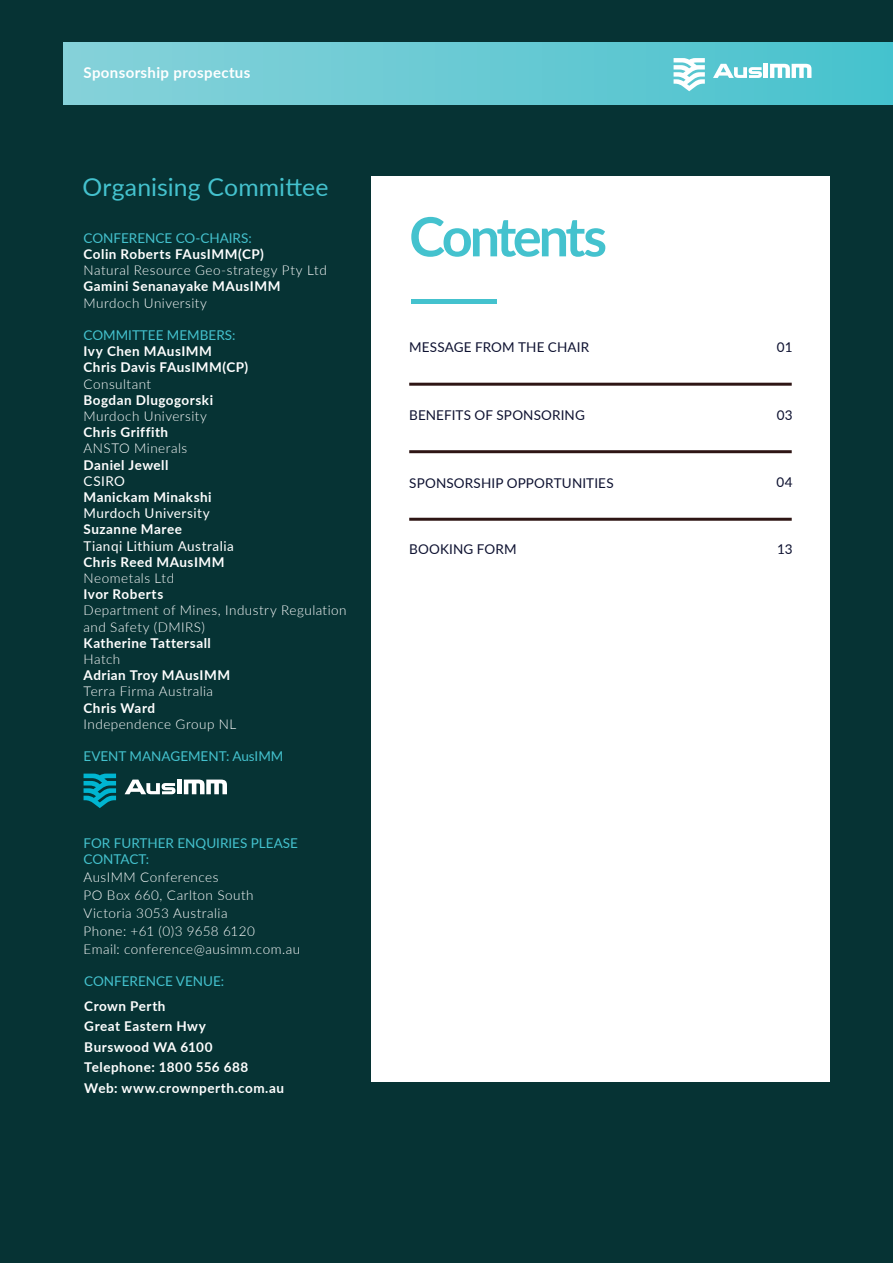
<style>
.page{position:relative;width:893px;height:1263px;background:#063334}
.page>*{position:absolute;margin:0;border:0;box-sizing:border-box;transform-origin:0 0}
.t1{font:700 54px "Lato";letter-spacing:-.06em;color:#44c2ce}
.t2{font:24.75px "Lato";letter-spacing:.005em;color:#44c2ce}
.t3{font:700 15px "Lato";letter-spacing:.025em;color:#fff}
.t4{font:700 13.5px/20.4px "Lato";letter-spacing:.035em;color:#fff}
.t5{font:300 13.5px/18px "Lato";letter-spacing:.035em;color:#fff}
.t6{font:13.5px/16.2px "Lato";color:#44c2ce}
.t7{font:13.5px "Lato";letter-spacing:.01em;color:#0e1231}
.t8{font:13.5px "Lato";letter-spacing:.035em;color:#fff}
</style>
<div class="page">
<div style="left:371px;top:176px;width:458px;height:906px;background:#fff"></div>
<hr style="left:409px;top:383px;width:383px;height:3px;background:#2e1514">
<hr style="left:409px;top:450px;width:383px;height:3px;background:#2e1514">
<hr style="left:409px;top:518px;width:383px;height:3px;background:#2e1514">
<svg style="left:184px;top:779px;width:43px;height:15px"></svg>
<div style="left:177px;top:779px;width:5px;height:15px;background:#fff"></div>
<svg style="left:125px;top:779px;width:50px;height:15px"></svg>
<svg style="left:84px;top:774px;width:32px;height:34px"></svg>
<div style="left:64px;top:43px;width:829px;height:61px;background:linear-gradient(to right,#87d1d9,#48c2ce)"></div>
<svg style="left:770px;top:64px;width:41px;height:14px"></svg>
<hr style="left:764px;top:64px;width:4px;height:14px;background:#fff">
<svg style="left:713px;top:64px;width:49px;height:14px"></svg>
<svg style="left:674px;top:58px;width:31px;height:33px"></svg>
<p class="t3" style="left:84px;top:61px;width:168px">Sponsorship prospectus</p>
<h2 class="t2" style="left:82px;top:170px;width:248px">Organising Committee</h2>
<p class="t6" style="left:84px;top:229px;width:170px">CONFERENCE CO-CHAIRS:</p>
<p class="t4" style="left:84px;top:243px;width:182px">Colin Roberts FAusIMM(CP)</p>
<p class="t5" style="left:84px;top:261px;width:245px">Natural Resource Geo-strategy Pty Ltd</p>
<p class="t4" style="left:84px;top:276px;width:198px">Gamini Senanayake MAusIMM</p>
<p class="t5" style="left:84px;top:293px;width:125px">Murdoch University</p>
<p class="t6" style="left:84px;top:326px;width:153px">COMMITTEE MEMBERS:</p>
<p class="t4" style="left:84px;top:343px;width:166px;line-height:16.2px">Ivy Chen MAusIMM<br>Chris Davis FAusIMM(CP)</p>
<p class="t5" style="left:84px;top:374px;width:69px">Consultant</p>
<p class="t4" style="left:84px;top:389px;width:131px">Bogdan Dlugogorski</p>
<p class="t5" style="left:84px;top:407px;width:125px">Murdoch University</p>
<p class="t4" style="left:84px;top:422px;width:86px">Chris Griffith</p>
<p class="t5" style="left:84px;top:439px;width:105px">ANSTO Minerals</p>
<p class="t4" style="left:84px;top:454px;width:86px">Daniel Jewell</p>
<p class="t8" style="left:84px;top:471px;width:43px">CSIRO</p>
<p class="t4" style="left:84px;top:486px;width:130px">Manickam Minakshi</p>
<p class="t8" style="left:84px;top:504px;width:128px">Murdoch University</p>
<p class="t4" style="left:84px;top:519px;width:100px">Suzanne Maree</p>
<p class="t8" style="left:84px;top:536px;width:152px">Tianqi Lithium Australia</p>
<p class="t4" style="left:84px;top:551px;width:143px">Chris Reed MAusIMM</p>
<p class="t5" style="left:84px;top:569px;width:92px">Neometals Ltd</p>
<p class="t4" style="left:84px;top:584px;width:81px">Ivor Roberts</p>
<p class="t5" style="left:84px;top:602px;width:265px;line-height:16.2px">Department of Mines, Industry Regulation and Safety (DMIRS)</p>
<p class="t4" style="left:84px;top:632px;width:129px">Katherine Tattersall</p>
<p class="t5" style="left:84px;top:650px;width:38px">Hatch</p>
<p class="t4" style="left:84px;top:665px;width:148px">Adrian Troy MAusIMM</p>
<p class="t5" style="left:84px;top:682px;width:131px">Terra Firma Australia</p>
<p class="t4" style="left:84px;top:697px;width:73px">Chris Ward</p>
<p class="t5" style="left:84px;top:714px;width:154px">Independence Group NL</p>
<p class="t6" style="left:84px;top:748px;width:201px">EVENT MANAGEMENT: AusIMM</p>
<p class="t6" style="left:84px;top:834px;width:216px">FOR FURTHER ENQUIRIES PLEASE<br>CONTACT:</p>
<p class="t5" style="left:84px;top:867px;width:218px">AusIMM Conferences<br>PO Box 660, Carlton South<br>Victoria 3053 Australia<br>Phone: +61 (0)3 9658 6120<br>Email: conference@ausimm.com.au</p>
<p class="t6" style="left:84px;top:972px;width:142px">CONFERENCE VENUE:</p>
<p class="t4" style="left:84px;top:995px;width:201px">Crown Perth<br>Great Eastern Hwy<br>Burswood WA 6100<br>Telephone: 1800 556 688<br>Web: www.crownperth.com.au</p>
<h1 class="t1" style="left:409px;top:197px;width:199px">Contents</h1>
<h1 class="t1" style="left:409px;top:236px;width:90px">____</h1>
<p class="t7" style="left:409px;top:337px;width:181px">MESSAGE FROM THE CHAIR</p>
<p class="t7" style="left:777px;top:337px;width:17px">01</p>
<p class="t7" style="left:409px;top:406px;width:177px">BENEFITS OF SPONSORING</p>
<p class="t7" style="left:777px;top:405px;width:17px">03</p>
<p class="t7" style="left:409px;top:473px;width:206px">SPONSORSHIP OPPORTUNITIES</p>
<p class="t7" style="left:409px;top:539px;width:109px">BOOKING FORM</p>
<p class="t7" style="left:776px;top:472px;width:18px">04</p>
<p class="t7" style="left:777px;top:539px;width:17px">13</p>
</div>
